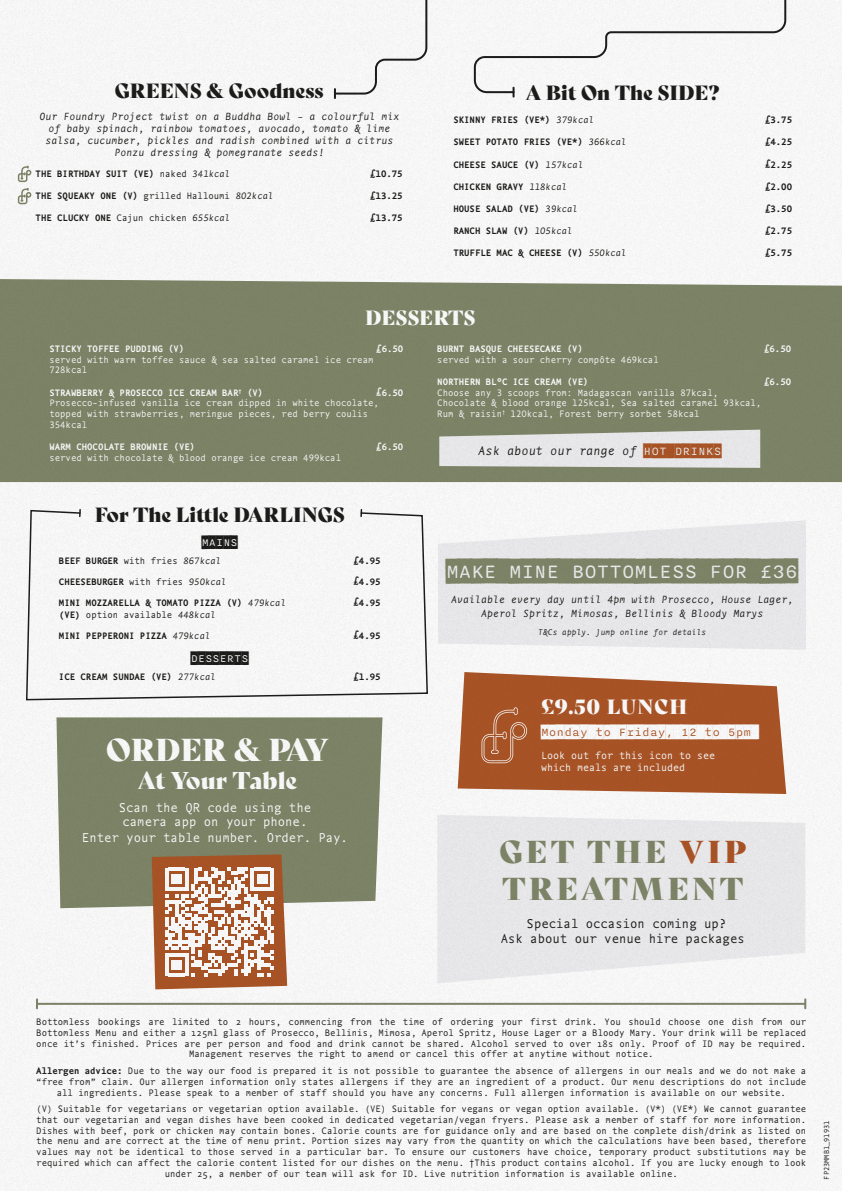
<style>
.page{position:relative;width:842px;height:1191px;background:#fff}
.page>*{position:absolute;margin:0;border:0;box-sizing:border-box;transform-origin:0 0}
.t1{font:30.8px/37px "Bely Display";letter-spacing:.1em;color:#808769}
.t2{font:30.8px "Bely Display";color:#fff}
.t3{font:23.6px "Bely Display";letter-spacing:-.01em;color:#fff}
.t4{font:22px "Nitti Typewriter Cameo";letter-spacing:-.03em;color:#808769}
.t5{font:20px "Bely Display";color:#1d1d1b}
.t6{font:20px "Bely Display";color:#fff}
.t7{font:13px "Nitti Typewriter Cameo";color:#fff}
.t8{font:12.3px/15.1px "Nexus Typewriter Pro";color:#fff;text-align:center}
.t9{font:12.3px/14.8px "Nexus Typewriter Pro";color:#1d1d1b}
.t10{font:italic 12px "Nexus Typewriter Pro";color:#1d1d1b}
.t11{font:12px "Nitti Typewriter Cameo";color:#1d1d1b}
.t12{font:italic 10px/12px "Nexus Typewriter Pro";color:#1d1d1b;text-align:center}
.t13{font:10px/12px "Nexus Typewriter Pro";color:#fff}
.t14{font:9px/10.8px "Nexus Typewriter Pro";color:#1d1d1b;text-align:center}
.t15{font:700 9px "Nexus Typewriter Pro";color:#1d1d1b}
.t16{font:9px/10.8px "Nexus Typewriter Pro";color:#fff}
.t17{font:700 9px "Nexus Typewriter Pro";color:#fff}
.t18{font:italic 8px "Nexus Typewriter Pro";color:#1d1d1b}
.t19{font:7px "Nexus Typewriter Pro";color:#1d1d1b}
.s1{font-weight:400}
.s2{font-weight:400;font-style:italic}
.s3{font-weight:700}
.s4{font-style:italic}
.s5{font-family:"Nitti Typewriter Cameo";font-style:normal;font-size:13px;color:#ad5627}
.s6{color:#ad5627}
</style>
<div class="page">
<img style="left:0;top:0;width:842px;height:1191px">
<h3 class="t5" style="left:115px;top:75px;width:210px">GREENS &amp; Goodness</h3>
<p class="t12" style="left:39px;top:109px;width:362px">Our Foundry Project twist on a Buddha Bowl – a colourful mix of baby spinach, rainbow tomatoes, avocado, tomato &amp; lime salsa, cucumber, pickles and radish combined with a citrus Ponzu dressing &amp; pomegranate seeds!</p>
<p class="t15" style="left:36px;top:166px;width:196px">THE BIRTHDAY SUIT (VE) <span class="s1">naked</span> <span class="s2">341kcal</span></p>
<p class="t15" style="left:370px;top:166px;width:34px">£10.75</p>
<p class="t15" style="left:36px;top:188px;width:239px">THE SQUEAKY ONE (V) <span class="s1">grilled Halloumi</span> <span class="s2">802kcal</span></p>
<p class="t15" style="left:370px;top:188px;width:34px">£13.25</p>
<p class="t15" style="left:36px;top:211px;width:196px">THE CLUCKY ONE <span class="s1">Cajun chicken</span> <span class="s2">655kcal</span></p>
<p class="t15" style="left:370px;top:211px;width:34px">£13.75</p>
<h3 class="t5" style="left:526px;top:76px;width:195px">A Bit On The SIDE?</h3>
<p class="t15" style="left:453px;top:113px;width:142px">SKINNY FRIES (VE*) <span class="s2">379kcal</span></p>
<p class="t15" style="left:765px;top:113px;width:28px">£3.75</p>
<p class="t15" style="left:453px;top:135px;width:174px">SWEET POTATO FRIES (VE*) <span class="s2">366kcal</span></p>
<p class="t15" style="left:765px;top:135px;width:28px">£4.25</p>
<p class="t15" style="left:453px;top:157px;width:131px">CHEESE SAUCE (V) <span class="s2">157kcal</span></p>
<p class="t15" style="left:765px;top:157px;width:28px">£2.25</p>
<p class="t15" style="left:453px;top:179px;width:115px">CHICKEN GRAVY <span class="s2">118kcal</span></p>
<p class="t15" style="left:765px;top:179px;width:28px">£2.00</p>
<p class="t15" style="left:453px;top:201px;width:126px">HOUSE SALAD (VE) <span class="s2">39kcal</span></p>
<p class="t15" style="left:765px;top:201px;width:28px">£3.50</p>
<p class="t15" style="left:453px;top:224px;width:120px">RANCH SLAW (V) <span class="s2">105kcal</span></p>
<p class="t15" style="left:765px;top:224px;width:28px">£2.75</p>
<p class="t15" style="left:453px;top:246px;width:174px">TRUFFLE MAC &amp; CHEESE (V) <span class="s2">550kcal</span></p>
<p class="t15" style="left:765px;top:246px;width:28px">£5.75</p>
<h3 class="t6" style="left:365px;top:302px;width:112px">DESSERTS</h3>
<p class="t17" style="left:49px;top:341px;width:137px">STICKY TOFFEE PUDDING (V)</p>
<p class="t17" style="left:376px;top:341px;width:28px">£6.50</p>
<p class="t16" style="left:49px;top:353px;width:326px">served with warm toffee sauce &amp; sea salted caramel ice cream<br>728kcal</p>
<p class="t17" style="left:49px;top:385px;width:215px">STRAWBERRY &amp; PROSECCO ICE CREAM BAR<sup>†</sup> (V)</p>
<p class="t17" style="left:376px;top:385px;width:29px">£6.50</p>
<p class="t16" style="left:49px;top:397px;width:331px">Prosecco-infused vanilla ice cream dipped in white chocolate, topped with strawberries, meringue pieces, red berry coulis<br>354kcal</p>
<p class="t17" style="left:49px;top:440px;width:147px">WARM CHOCOLATE BROWNIE (VE)</p>
<p class="t17" style="left:376px;top:440px;width:29px">£6.50</p>
<p class="t16" style="left:49px;top:451px;width:293px">served with chocolate &amp; blood orange ice cream 499kcal</p>
<h3 class="t5" style="left:95px;top:499px;width:252px">For The Little DARLINGS</h3>
<h3 class="t11" style="left:202px;top:534px;width:38px">MAINS</h3>
<p class="t15" style="left:59px;top:553px;width:163px">BEEF BURGER <span class="s1">with fries</span> <span class="s2">867kcal</span></p>
<p class="t15" style="left:354px;top:553px;width:28px">£4.95</p>
<p class="t15" style="left:59px;top:574px;width:169px">CHEESEBURGER <span class="s1">with fries</span> <span class="s2">950kcal</span></p>
<p class="t15" style="left:354px;top:574px;width:29px">£4.95</p>
<p class="t15" style="left:59px;top:595px;width:228px">MINI MOZZARELLA &amp; TOMATO PIZZA (V) <span class="s2">479kcal</span></p>
<p class="t15" style="left:354px;top:595px;width:28px">£4.95</p>
<p class="t14" style="left:59px;top:608px;width:158px"><span class="s3">(VE)</span> option available <span class="s4">448kcal</span></p>
<p class="t15" style="left:59px;top:628px;width:153px">MINI PEPPERONI PIZZA <span class="s2">479kcal</span></p>
<p class="t15" style="left:354px;top:628px;width:28px">£4.95</p>
<h3 class="t11" style="left:191px;top:650px;width:59px">DESSERTS</h3>
<p class="t15" style="left:59px;top:669px;width:158px">ICE CREAM SUNDAE (VE) <span class="s2">277kcal</span></p>
<p class="t15" style="left:354px;top:669px;width:29px">£1.95</p>
<h1 class="t2" style="left:106px;top:725px;width:225px">ORDER &amp; PAY</h1>
<h2 class="t3" style="left:138px;top:761px;width:161px">At Your Table</h2>
<h3 class="t8" style="left:82px;top:798px;width:268px">Scan the QR code using the<br>camera app on your phone.<br>Enter your table number. Order. Pay.</h3>
<p class="t17" style="left:437px;top:341px;width:147px">BURNT BASQUE CHEESECAKE (V)</p>
<p class="t17" style="left:764px;top:341px;width:29px">£6.50</p>
<p class="t16" style="left:437px;top:353px;width:223px">served with a sour cherry compôte 469kcal</p>
<p class="t17" style="left:437px;top:374px;width:153px">NORTHERN BL°C ICE CREAM (VE)</p>
<p class="t17" style="left:764px;top:374px;width:29px">£6.50</p>
<p class="t16" style="left:437px;top:386px;width:325px">Choose any 3 scoops from: Madagascan vanilla 87kcal,<br>Chocolate &amp; blood orange 125kcal, Sea salted caramel 93kcal,<br>Rum &amp; raisin<sup>†</sup> 120kcal, Forest berry sorbet 58kcal</p>
<h3 class="t10" style="left:478px;top:441px;width:245px">Ask about our range of <span class="s5">HOT DRINKS</span></h3>
<h3 class="t4" style="left:446px;top:556px;width:353px">MAKE MINE BOTTOMLESS FOR £36</h3>
<p class="t12" style="left:451px;top:591px;width:344px;line-height:14px">Available every day until 4pm with Prosecco, House Lager,<br>Aperol Spritz, Mimosas, Bellinis &amp; Bloody Marys</p>
<p class="t18" style="left:538px;top:625px;width:170px">T&amp;Cs apply. Jump online for details</p>
<h3 class="t6" style="left:541px;top:691px;width:148px">£9.50 LUNCH</h3>
<h3 class="t7" style="left:541px;top:723px;width:212px">MONDAY TO FRIDAY, 12 TO 5PM</h3>
<p class="t13" style="left:541px;top:748px;width:176px">Look out for this icon to see which meals are included</p>
<h1 class="t1" style="left:499px;top:831px;width:248px">GET THE <span class="s6">VIP<br></span>TREATMENT</h1>
<h3 class="t9" style="left:501px;top:915px;width:246px;text-indent:26px">Special occasion coming up?<br>Ask about our venue hire packages</h3>
<p class="t14" style="left:36px;top:1015px;width:771px">Bottomless bookings are limited to 2 hours, commencing from the time of ordering your first drink. You should choose one dish from our Bottomless Menu and either a 125ml glass of Prosecco, Bellinis, Mimosa, Aperol Spritz, House Lager or a Bloody Mary. Your drink will be replaced once it’s finished. Prices are per person and food and drink cannot be shared. Alcohol served to over 18s only. Proof of ID may be required.<br>Management reserves the right to amend or cancel this offer at anytime without notice.</p>
<p class="t14" style="left:36px;top:1064px;width:771px"><span class="s3">Allergen advice:</span> Due to the way our food is prepared it is not possible to guarantee the absence of allergens in our meals and we do not make a “free from” claim. Our allergen information only states allergens if they are an ingredient of a product. Our menu descriptions do not include all ingredients. Please speak to a member of staff should you have any concerns. Full allergen information is available on our website.</p>
<p class="t14" style="left:36px;top:1102px;width:771px">(V) Suitable for vegetarians or vegetarian option available. (VE) Suitable for vegans or vegan option available. (V*) (VE*) We cannot guarantee that our vegetarian and vegan dishes have been cooked in dedicated vegetarian/vegan fryers. Please ask a member of staff for more information.<br>Dishes with beef, pork or chicken may contain bones. Calorie counts are for guidance only and are based on the complete dish/drink as listed on the menu and are correct at the time of menu print. Portion sizes may vary from the quantity on which the calculations have been based, therefore values may not be identical to those served in a particular bar. To ensure our customers have choice, temporary product substitutions may be required which can affect the calorie content listed for our dishes on the menu. †This product contains alcohol. If you are lucky enough to look under 25, a member of our team will ask for ID. Live nutrition information is available online.</p>
<p class="t19" style="left:821px;top:1179px;width:60px;rotate:-90deg">FP23MMB1_91931</p>
</div>
